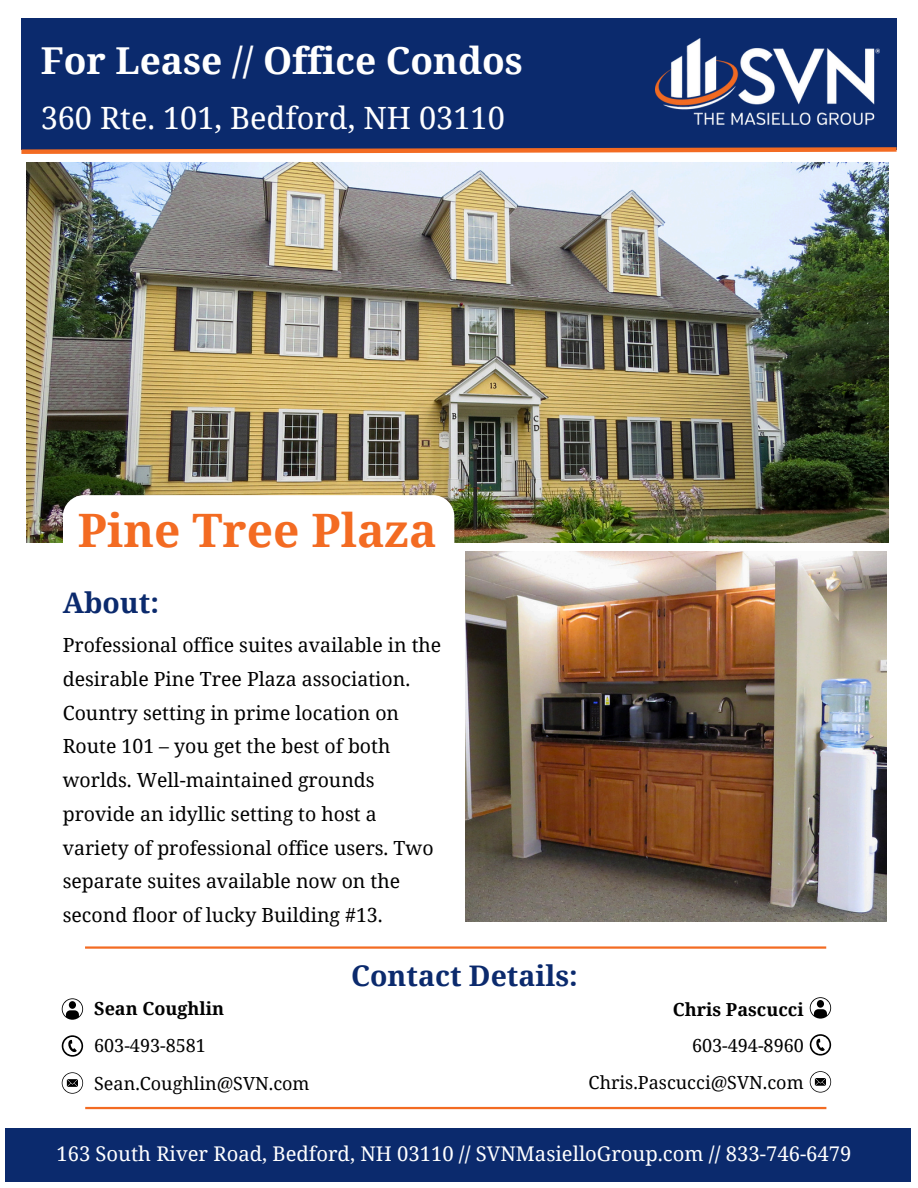
<style>
.page{position:relative;width:918px;height:1188px;background:#fff}
.page>*{position:absolute;margin:0;border:0;box-sizing:border-box;transform-origin:0 0}
.t1{font:700 46.05px "Noto Serif";color:#f36b22}
.t2{font:700 37.05px "Noto Serif";color:#fff}
.t3{font:30.75px "Noto Serif";color:#fff}
.t4{font:700 28.35px "Noto Serif";color:#0b2a6d}
.t5{font:20.25px "Noto Serif";color:#fff}
.t6{font:19.5px/33.8px "Noto Serif";color:#000}
.t7{font:18px "Noto Serif";color:#000}
.t8{font:700 18px "Noto Serif";color:#000}
.s1{font-weight:700}
</style>
<div class="page">
<img style="left:26px;top:163px;width:863px;height:379px">
<div style="left:5px;top:1129px;width:906px;height:53px;background:#0b2a6d"></div>
<div style="left:63px;top:495px;width:391px;height:89px;background:#fff;border-radius:21px"></div>
<hr style="left:85px;top:946px;width:741px;height:3px;background:#f36b22">
<div style="left:21px;top:18px;width:876px;height:131px;background:#0b2a6d"></div>
<svg style="left:21px;top:147px;width:876px;height:7px"></svg>
<svg style="left:62px;top:998px;width:21px;height:22px"></svg>
<svg style="left:62px;top:1035px;width:21px;height:22px"></svg>
<svg style="left:62px;top:1072px;width:21px;height:22px"></svg>
<hr style="left:85px;top:1107px;width:741px;height:2px;background:#f36b22">
<svg style="left:810px;top:997px;width:21px;height:22px"></svg>
<svg style="left:810px;top:1034px;width:21px;height:22px"></svg>
<svg style="left:810px;top:1071px;width:21px;height:22px"></svg>
<img style="left:655px;top:38px;width:224px;height:87px">
<img style="left:466px;top:551px;width:420px;height:370px">
<h4 class="t2" style="left:41px;top:34px;width:484px">For Lease // Office Condos</h4>
<p class="t3" style="left:41px;top:96px;width:466px">360 Rte. 101, Bedford, NH 03110</p>
<h1 class="t1" style="left:78px;top:498px;width:360px">Pine Tree Plaza</h1>
<p class="t4" style="left:63px;top:583px;width:98px">About:</p>
<p class="t6" style="left:63px;top:628px;width:380px">Professional office suites available in the desirable Pine Tree Plaza association.<br>Country setting in prime location on Route 101 – you get the best of both worlds. Well-maintained grounds provide an idyllic setting to host a variety of professional office users. Two separate suites available now on the second floor of lucky Building #13.</p>
<h6 class="t8" style="left:94px;top:996px;width:131px">Sean Coughlin</h6>
<h3 class="t7" style="left:94px;top:1033px;width:113px">603-493-8581</h3>
<h6 class="t7" style="left:94px;top:1071px;width:217px">Sean.Coughlin@SVN.com</h6>
<h3 class="t4" style="left:351px;top:956px;width:228px">Contact Details:</h3>
<p class="t8" style="left:673px;top:996px;width:132px">Chris Pascucci</p>
<p class="t7" style="left:692px;top:1033px;width:113px">603-494-8960</p>
<p class="t7" style="left:589px;top:1070px;width:217px">Chris.Pascucci@SVN.com</p>
<p class="t5" style="left:56px;top:1140px;width:797px">163 South River Road, Bedford, NH 03110 <span class="s1">//</span> SVNMasielloGroup.com <span class="s1">//</span> 833-746-6479</p>
</div>
